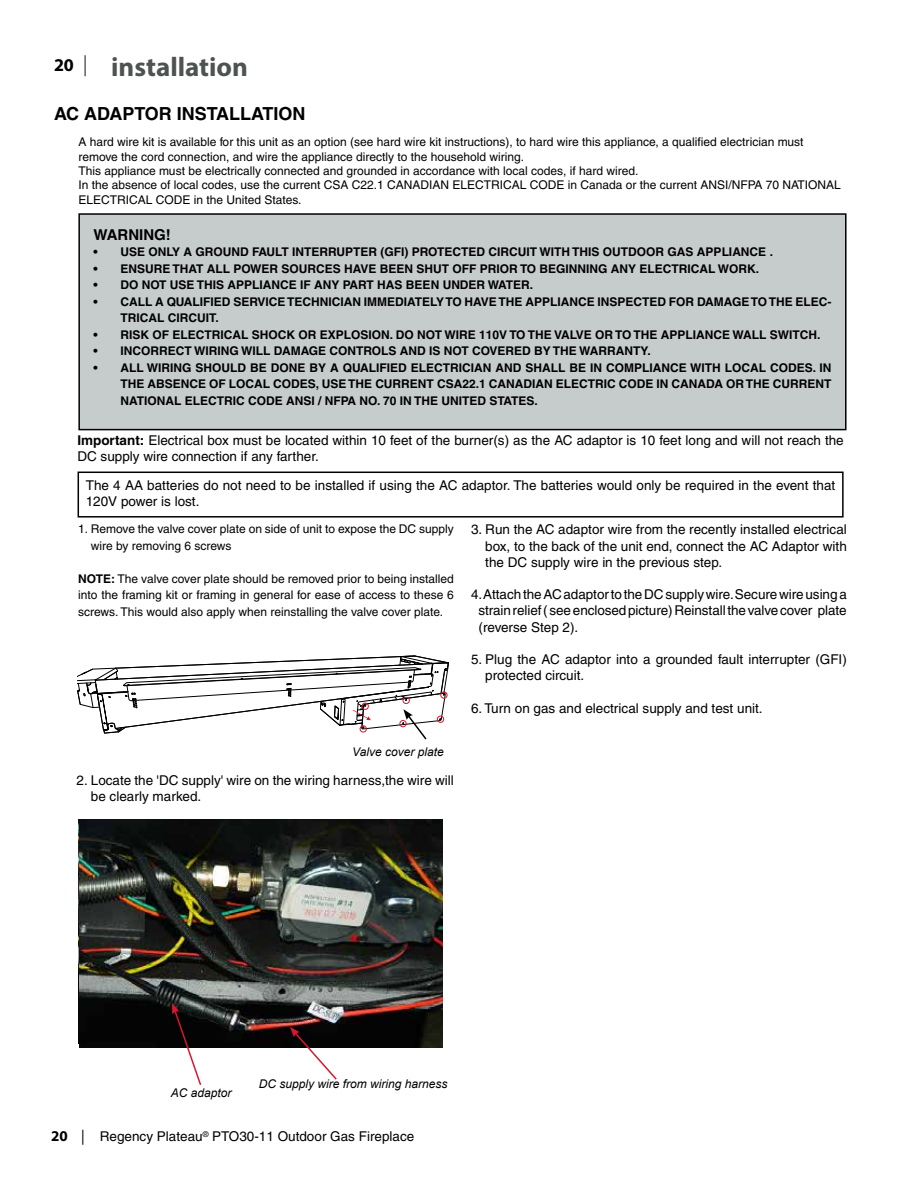
<style>
.page{position:relative;width:918px;height:1188px;background:#fff}
.page>*{position:absolute;margin:0;border:0;box-sizing:border-box;transform-origin:0 0}
.t1{font:700 27px "Myriad Pro";color:#4d5350}
.t2{font:700 21px "Arial";letter-spacing:.035em;color:#000}
.t3{font:700 18px "Helvetica";color:#000}
.t4{font:700 15px "Helvetica";color:#000}
.t5{font:13.5px/16.2px "Helvetica";color:#000}
.t6{font:12px/14.4px "Helvetica";color:#000}
.t7{font:700 12px/16.5px "Helvetica";color:#000}
.t8{font:italic 12px "Arial";color:#000}
.s1{font-weight:700}
.s2{font-family:"Myriad Pro";font-weight:700;font-size:15px}
.s3{font-family:"Myriad Pro";font-size:15px}
</style>
<div class="page">
<div style="left:79px;top:214px;width:767px;height:216px;background:#c6cbcc"></div>
<div style="left:78px;top:213px;width:769px;height:217px;border:2px solid #000"></div>
<div style="left:78px;top:472px;width:766px;height:46px;border:2px solid #000"></div>
<img style="left:80px;top:819px;width:363px;height:228px">
<svg style="left:290px;top:1027px;width:48px;height:53px"></svg>
<svg style="left:172px;top:1003px;width:30px;height:82px"></svg>
<svg style="left:77px;top:655px;width:372px;height:85px"></svg>
<h1 class="t1" style="left:54px;top:50px;width:195px"><sup>20</sup> <sup>|</sup> installation</h1>
<h2 class="t2" style="left:78px;top:96px;width:312px">AC ADAPTOR INSTALLATION</h2>
<h3 class="t3" style="left:54px;top:102px;width:253px">AC ADAPTOR INSTALLATION</h3>
<p class="t6" style="left:78px;top:135px;width:764px">A hard wire kit is available for this unit as an option (see hard wire kit instructions), to hard wire this appliance, a qualified electrician must remove the cord connection, and wire the appliance directly to the household wiring.<br>This appliance must be electrically connected and grounded in accordance with local codes, if hard wired.<br>In the absence of local codes, use the current CSA C22.1 CANADIAN ELECTRICAL CODE in Canada or the current ANSI/NFPA 70 NATIONAL ELECTRICAL CODE in the United States.</p>
<p class="t4" style="left:93px;top:225px;width:79px">WARNING!</p>
<p class="t7" style="left:93px;top:244px;width:681px">• USE ONLY A GROUND FAULT INTERRUPTER (GFI) PROTECTED CIRCUIT WITH THIS OUTDOOR GAS APPLIANCE .</p>
<p class="t7" style="left:93px;top:260px;width:667px">• ENSURE THAT ALL POWER SOURCES HAVE BEEN SHUT OFF PRIOR TO BEGINNING ANY ELECTRICAL WORK.</p>
<p class="t7" style="left:93px;top:277px;width:441px">• DO NOT USE THIS APPLIANCE IF ANY PART HAS BEEN UNDER WATER.</p>
<p class="t7" style="left:120px;top:293px;width:713px;text-indent:-27px">• CALL A QUALIFIED SERVICE TECHNICIAN IMMEDIATELY TO HAVE THE APPLIANCE INSPECTED FOR DAMAGE TO THE ELEC-<br>TRICAL CIRCUIT.</p>
<p class="t7" style="left:93px;top:326px;width:729px">• RISK OF ELECTRICAL SHOCK OR EXPLOSION. DO NOT WIRE 110V TO THE VALVE OR TO THE APPLIANCE WALL SWITCH.</p>
<p class="t7" style="left:93px;top:343px;width:559px">• INCORRECT WIRING WILL DAMAGE CONTROLS AND IS NOT COVERED BY THE WARRANTY.</p>
<p class="t7" style="left:120px;top:359px;width:713px;text-align:justify;text-indent:-27px">• ALL WIRING SHOULD BE DONE BY A QUALIFIED ELECTRICIAN AND SHALL BE IN COMPLIANCE WITH LOCAL CODES. IN THE ABSENCE OF LOCAL CODES, USE THE CURRENT CSA22.1 CANADIAN ELECTRIC CODE IN CANADA OR THE CURRENT NATIONAL ELECTRIC CODE ANSI / NFPA NO. 70 IN THE UNITED STATES.</p>
<p class="t5" style="left:77px;top:432px;width:768px"><span class="s1">Important:</span> Electrical box must be located within 10 feet of the burner(s) as the AC adaptor is 10 feet long and will not reach the<br>DC supply wire connection if any farther.</p>
<p class="t5" style="left:86px;top:477px;width:751px">The 4 AA batteries do not need to be installed if using the AC adaptor. The batteries would only be required in the event that<br>120V power is lost.</p>
<p class="t6" style="left:91px;top:521px;width:365px;line-height:16.5px;text-indent:-13px">1. Remove the valve cover plate on side of unit to expose the DC supply wire by removing 6 screws</p>
<p class="t6" style="left:78px;top:570px;width:377px;line-height:16.5px;text-align:justify"><span class="s1">NOTE:</span> The valve cover plate should be removed prior to being installed into the framing kit or framing in general for ease of access to these 6 screws. This would also apply when reinstalling the valve cover plate.</p>
<p class="t8" style="left:352px;top:744px;width:93px">Valve cover plate</p>
<p class="t5" style="left:91px;top:772px;width:364px;text-indent:-14px">2. Locate the 'DC supply' wire on the wiring harness,the wire will be clearly marked.</p>
<p class="t5" style="left:485px;top:522px;width:363px;text-align:justify;text-indent:-14px">3. Run the AC adaptor wire from the recently installed electrical box, to the back of the unit end, connect the AC Adaptor with the DC supply wire in the previous step.</p>
<p class="t5" style="left:478px;top:586px;width:370px;text-align:justify;text-indent:-7px">4. Attach the AC adaptor to the DC supply wire. Secure wire using a strain relief ( see enclosed picture) Reinstall the valve cover plate (reverse Step 2).</p>
<p class="t5" style="left:485px;top:651px;width:363px;text-indent:-14px">5. Plug the AC adaptor into a grounded fault interrupter (GFI) protected circuit.</p>
<p class="t5" style="left:471px;top:700px;width:293px">6. Turn on gas and electrical supply and test unit.</p>
<p class="t8" style="left:171px;top:1085px;width:62px">AC adaptor</p>
<p class="t8" style="left:259px;top:1076px;width:190px">DC supply wire from wiring harness</p>
<p class="t5" style="left:51px;top:1128px;width:364px"><span class="s2">20</span> <span class="s3">|</span> Regency Plateau<sup>®</sup> PTO30-11 Outdoor Gas Fireplace</p>
</div>
